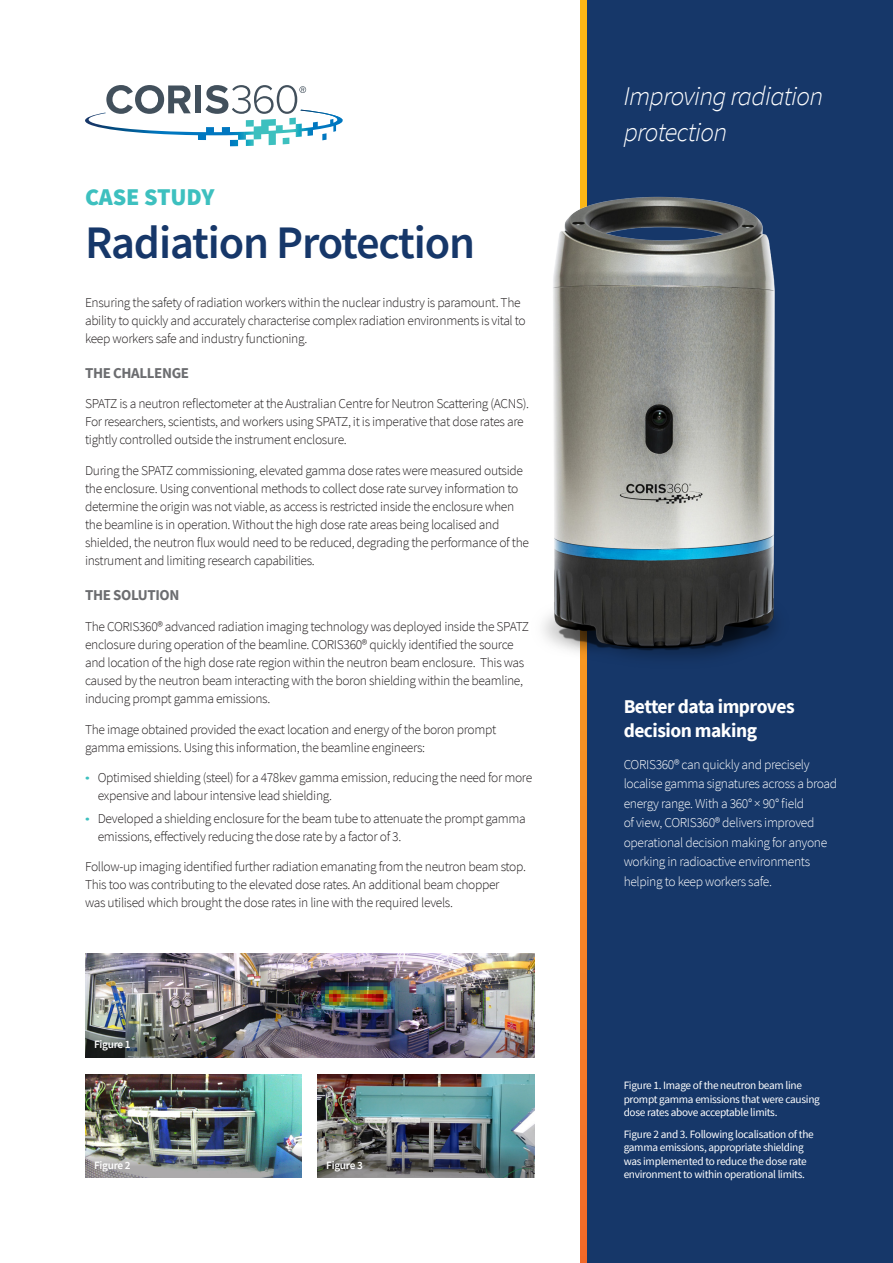
<style>
.page{position:relative;width:893px;height:1263px;background:#fff}
.page>*{position:absolute;margin:0;border:0;box-sizing:border-box;transform-origin:0 0}
.t1{font:600 46.5px "Source Sans Pro";letter-spacing:-.025em;color:#163769}
.Italic_hightlight{font:italic 300 27px/36px "Source Sans Pro";letter-spacing:-.025em;color:#fff}
.t2{font:900 24px "Source Sans Pro";letter-spacing:-.005em;color:#3dc0bf}
.Subhead_2{font:700 19.5px/24px "Source Sans Pro";letter-spacing:-.025em;color:#fff}
.SubHead_Caps{font:700 15px "Source Sans Pro";letter-spacing:-.025em;color:#6c6d70}
.Body{font:300 13.5px/18px "Source Sans Pro";letter-spacing:-.025em;color:#231f20}
.Body-2{font:300 13.5px/19.5px "Source Sans Pro";letter-spacing:-.025em;color:#fff}
.t3{font:11.25px/13.5px "Source Sans Pro";letter-spacing:-.025em;color:#fff}
.t4{font:600 11.25px "Source Sans Pro";letter-spacing:-.025em;color:#fff}
.s1{font-family:"Poppins";font-weight:900;color:#3dc0bf}
</style>
<div class="page">
<svg style="left:85px;top:85px;width:258px;height:61px"></svg>
<div style="left:587px;top:0;width:306px;height:1263px;background:#163769"></div>
<svg style="left:580px;top:0;width:7px;height:1263px;background:#f68b22"></svg>
<img style="left:543px;top:155px;width:233px;height:521px">
<img style="left:85px;top:954px;width:449px;height:59px">
<img style="left:85px;top:1074px;width:217px;height:59px">
<img style="left:317px;top:1074px;width:217px;height:59px">
<img style="left:85px;top:1133px;width:217px;height:45px">
<img style="left:317px;top:1133px;width:217px;height:45px">
<img style="left:85px;top:1013px;width:449px;height:44px">
<p class="t2" style="left:85px;top:181px;width:131px">CASE STUDY</p>
<p class="t1" style="left:85px;top:212px;width:392px">Radiation Protection</p>
<p class="Body" style="left:85px;top:293px;width:442px">Ensuring the safety of radiation workers within the nuclear industry is paramount. The ability to quickly and accurately characterise complex radiation environments is vital to keep workers safe and industry functioning.</p>
<p class="SubHead_Caps" style="left:85px;top:362px;width:106px">THE CHALLENGE</p>
<p class="Body" style="left:85px;top:395px;width:446px">SPATZ is a neutron reflectometer at the Australian Centre for Neutron Scattering (ACNS).<br>For researchers, scientists, and workers using SPATZ, it is imperative that dose rates are tightly controlled outside the instrument enclosure.</p>
<p class="Body" style="left:85px;top:462px;width:445px">During the SPATZ commissioning, elevated gamma dose rates were measured outside the enclosure. Using conventional methods to collect dose rate survey information to determine the origin was not viable, as access is restricted inside the enclosure when the beamline is in operation. Without the high dose rate areas being localised and shielded, the neutron flux would need to be reduced, degrading the performance of the instrument and limiting research capabilities.</p>
<p class="SubHead_Caps" style="left:85px;top:585px;width:96px">THE SOLUTION</p>
<p class="Body" style="left:85px;top:617px;width:445px">The CORIS360® advanced radiation imaging technology was deployed inside the SPATZ enclosure during operation of the beamline. CORIS360® quickly identified the source and location of the high dose rate region within the neutron beam enclosure. This was caused by the neutron beam interacting with the boron shielding within the beamline, inducing prompt gamma emissions.</p>
<p class="Body" style="left:85px;top:720px;width:413px">The image obtained provided the exact location and energy of the boron prompt gamma emissions. Using this information, the beamline engineers:</p>
<p class="Body" style="left:98px;top:769px;width:436px;text-indent:-13px"><span class="s1">∙</span> Optimised shielding (steel) for a 478kev gamma emission, reducing the need for more expensive and labour intensive lead shielding.</p>
<p class="Body" style="left:98px;top:809px;width:429px;text-indent:-13px"><span class="s1">∙</span> Developed a shielding enclosure for the beam tube to attenuate the prompt gamma emissions, effectively reducing the dose rate by a factor of 3.</p>
<p class="Body" style="left:85px;top:858px;width:442px">Follow-up imaging identified further radiation emanating from the neutron beam stop.<br>This too was contributing to the elevated dose rates. An additional beam chopper<br>was utilised which brought the dose rates in line with the required levels.</p>
<p class="t4" style="left:94px;top:1037px;width:38px">Figure 1</p>
<p class="t4" style="left:94px;top:1158px;width:38px">Figure 2</p>
<p class="t4" style="left:326px;top:1158px;width:38px">Figure 3</p>
<p class="Italic_hightlight" style="left:624px;top:78px;width:201px">Improving radiation protection</p>
<p class="Subhead_2" style="left:624px;top:694px;width:173px">Better data improves decision making</p>
<p class="Body-2" style="left:624px;top:755px;width:215px">CORIS360® can quickly and precisely localise gamma signatures across a broad energy range. With a 360° × 90° field<br>of view, CORIS360® delivers improved operational decision making for anyone working in radioactive environments helping to keep workers safe.</p>
<p class="t3" style="left:624px;top:1079px;width:198px">Figure 1. Image of the neutron beam line prompt gamma emissions that were causing dose rates above acceptable limits.</p>
<p class="t3" style="left:624px;top:1127px;width:192px">Figure 2 and 3. Following localisation of the gamma emissions, appropriate shielding was implemented to reduce the dose rate environment to within operational limits.</p>
</div>
